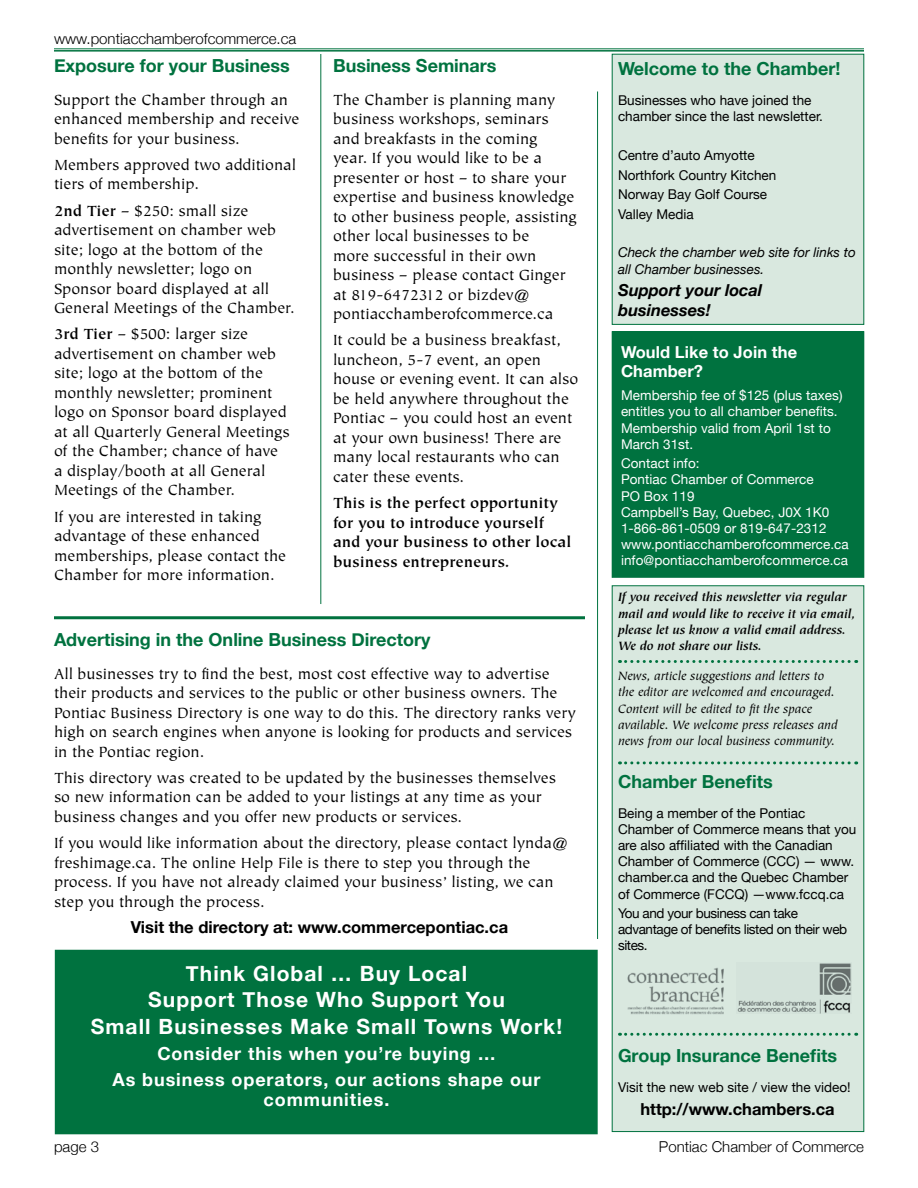
<style>
.page{position:relative;width:918px;height:1188px;background:#fff}
.page>*{position:absolute;margin:0;border:0;box-sizing:border-box;transform-origin:0 0}
.t1{font:700 21px/26.2px "Helvetica Neue";letter-spacing:.05em;color:#fff;text-align:center}
.t2{font:700 18px "Helvetica Neue";color:#00723f}
.t3{font:700 18px/26.2px "Helvetica Neue";letter-spacing:.05em;color:#fff;text-align:center}
.t4{font:16.5px/19.5px "Tiepolo";color:#000}
.t5{font:700 16.5px/19.5px "Tiepolo";color:#000}
.t6{font:700 16.5px "Helvetica Neue";color:#000}
.t7{font:italic 700 16.5px/19.5px "Helvetica Neue";color:#000}
.t8{font:700 16.5px/19.5px "Helvetica Neue";letter-spacing:.005em;color:#fff}
.t9{font:300 15px "Helvetica Neue";color:#000}
.t10{font:13.5px/16.2px "Helvetica Neue";color:#000}
.t11{font:13.5px/16.2px "Helvetica Neue";letter-spacing:.005em;color:#fff}
.t12{font:italic 13.5px/16.2px "Tiepolo";color:#000}
.t13{font:italic 700 13.5px/16.2px "Tiepolo";color:#000}
.t14{font:13.5px/16.2px "Helvetica Neue";letter-spacing:-.03em;color:#000}
.t15{font:italic 13.5px/16.2px "Helvetica Neue";color:#000}
.s1{font-weight:700}
</style>
<div class="page">
<hr style="left:54px;top:49px;width:810px;height:1px;background:#00723f">
<hr style="left:54px;top:50px;width:810px;height:2px;background:#00723f">
<hr style="left:597px;top:92px;width:1px;height:847px;background:#00723f">
<div style="left:55px;top:950px;width:542px;height:184px;background:#00723f"></div>
<div style="left:612px;top:586px;width:252px;height:546px;background:#d9e8df"></div>
<svg style="left:620px;top:761px;width:237px;height:3px"></svg>
<img style="left:737px;top:963px;width:114px;height:50px">
<img style="left:627px;top:967px;width:97px;height:47px">
<svg style="left:620px;top:1033px;width:237px;height:3px"></svg>
<hr style="left:321px;top:54px;width:1px;height:550px;background:#00723f">
<div style="left:612px;top:54px;width:252px;height:270px;background:#d9e8df"></div>
<svg style="left:620px;top:660px;width:237px;height:3px"></svg>
<hr style="left:54px;top:616px;width:531px;height:3px;background:#00723f">
<div style="left:612px;top:332px;width:252px;height:245px;background:#00723f"></div>
<div style="left:612px;top:332px;width:252px;height:246px;border:1px solid #00723f"></div>
<p class="t9" style="left:54px;top:29px;width:244px">www.pontiacchamberofcommerce.ca</p>
<p class="t2" style="left:54px;top:54px;width:237px">Exposure for your Business</p>
<p class="t4" style="left:54px;top:90px;width:247px">Support the Chamber through an enhanced membership and receive benefits for your business.</p>
<p class="t4" style="left:54px;top:155px;width:244px">Members approved two additional tiers of membership.</p>
<p class="t4" style="left:54px;top:201px;width:242px"><span class="s1">2nd Tier</span> – $250: small size advertisement on chamber web site; logo at the bottom of the monthly newsletter; logo on<br>Sponsor board displayed at all<br>General Meetings of the Chamber.</p>
<p class="t4" style="left:54px;top:325px;width:237px"><span class="s1">3rd Tier</span> – $500: larger size advertisement on chamber web site; logo at the bottom of the monthly newsletter; prominent logo on Sponsor board displayed at all Quarterly General Meetings of the Chamber; chance of have a display/booth at all General<br>Meetings of the Chamber.</p>
<p class="t4" style="left:54px;top:507px;width:234px">If you are interested in taking advantage of these enhanced memberships, please contact the<br>Chamber for more information.</p>
<p class="t2" style="left:333px;top:54px;width:165px">Business Seminars</p>
<p class="t4" style="left:333px;top:90px;width:245px">The Chamber is planning many business workshops, seminars and breakfasts in the coming<br>year. If you would like to be a presenter or host – to share your expertise and business knowledge to other business people, assisting other local businesses to be<br>more successful in their own business – please contact Ginger at 819-6472312 or bizdev@ pontiacchamberofcommerce.ca</p>
<p class="t4" style="left:333px;top:331px;width:247px">It could be a business breakfast, luncheon, 5-7 event, an open house or evening event. It can also be held anywhere throughout the<br>Pontiac – you could host an event at your own business! There are many local restaurants who can cater these events.</p>
<p class="t5" style="left:333px;top:494px;width:240px">This is the perfect opportunity for you to introduce yourself and your business to other local business entrepreneurs.</p>
<p class="t2" style="left:54px;top:628px;width:378px">Advertising in the Online Business Directory</p>
<p class="t4" style="left:54px;top:664px;width:524px">All businesses try to find the best, most cost effective way to advertise their products and services to the public or other business owners. The Pontiac Business Directory is one way to do this. The directory ranks very high on search engines when anyone is looking for products and services in the Pontiac region.</p>
<p class="t4" style="left:54px;top:769px;width:504px">This directory was created to be updated by the businesses themselves so new information can be added to your listings at any time as your business changes and you offer new products or services.</p>
<p class="t4" style="left:54px;top:834px;width:516px">If you would like information about the directory, please contact lynda@ freshimage.ca. The online Help File is there to step you through the process. If you have not already claimed your business’ listing, we can step you through the process.</p>
<p class="t6" style="left:131px;top:917px;width:379px">Visit the directory at: www.commercepontiac.ca</p>
<p class="t1" style="left:91px;top:960px;width:473px">Think Global … Buy Local<br>Support Those Who Support You<br>Small Businesses Make Small Towns Work!</p>
<p class="t3" style="left:113px;top:1040px;width:430px">Consider this when you’re buying …<br>As business operators, our actions shape our</p>
<p class="t3" style="left:264px;top:1086px;width:127px">communities.</p>
<p class="t2" style="left:618px;top:58px;width:224px">Welcome to the Chamber!</p>
<p class="t10" style="left:618px;top:92px;width:207px">Businesses who have joined the chamber since the last newsletter.</p>
<p class="t10" style="left:618px;top:146px;width:160px;line-height:19.5px">Centre d’auto Amyotte<br>Northfork Country Kitchen<br>Norway Bay Golf Course<br>Valley Media</p>
<p class="t15" style="left:618px;top:244px;width:239px">Check the chamber web site for links to all Chamber businesses.</p>
<p class="t7" style="left:618px;top:280px;width:146px">Support your local businesses!</p>
<p class="t8" style="left:621px;top:342px;width:178px">Would Like to Join the<br>Chamber?</p>
<p class="t11" style="left:621px;top:387px;width:223px">Membership fee of $125 (plus taxes) entitles you to all chamber benefits.<br>Membership valid from April 1st to<br>March 31st.</p>
<p class="t11" style="left:621px;top:455px;width:229px">Contact info:<br>Pontiac Chamber of Commerce<br>PO Box 119<br>Campbell’s Bay, Quebec, J0X 1K0<br>1-866-861-0509 or 819-647-2312 www.pontiacchamberofcommerce.ca info@pontiacchamberofcommerce.ca</p>
<p class="t13" style="left:618px;top:590px;width:239px">If you received this newsletter via regular mail and would like to receive it via email, please let us know a valid email address.<br>We do not share our lists.</p>
<p class="t12" style="left:618px;top:668px;width:221px">News, article suggestions and letters to the editor are welcomed and encouraged.<br>Content will be edited to fit the space available. We welcome press releases and news from our local business community.</p>
<p class="t2" style="left:618px;top:770px;width:156px">Chamber Benefits</p>
<p class="t10" style="left:618px;top:804px;width:240px">Being a member of the Pontiac Chamber of Commerce means that you are also affiliated with the Canadian Chamber of Commerce (CCC) — www. chamber.ca and the Quebec Chamber of Commerce (FCCQ) —www.fccq.ca</p>
<p class="t14" style="left:618px;top:905px;width:231px">You and your business can take advantage of benefits listed on their web sites.</p>
<p class="t2" style="left:618px;top:1045px;width:221px">Group Insurance Benefits</p>
<p class="t10" style="left:618px;top:1079px;width:234px">Visit the new web site / view the video!</p>
<p class="t6" style="left:640px;top:1099px;width:196px">http://www.chambers.ca</p>
<p class="t9" style="left:54px;top:1138px;width:47px">page 3</p>
<p class="t9" style="left:659px;top:1138px;width:207px">Pontiac Chamber of Commerce</p>
</div>
